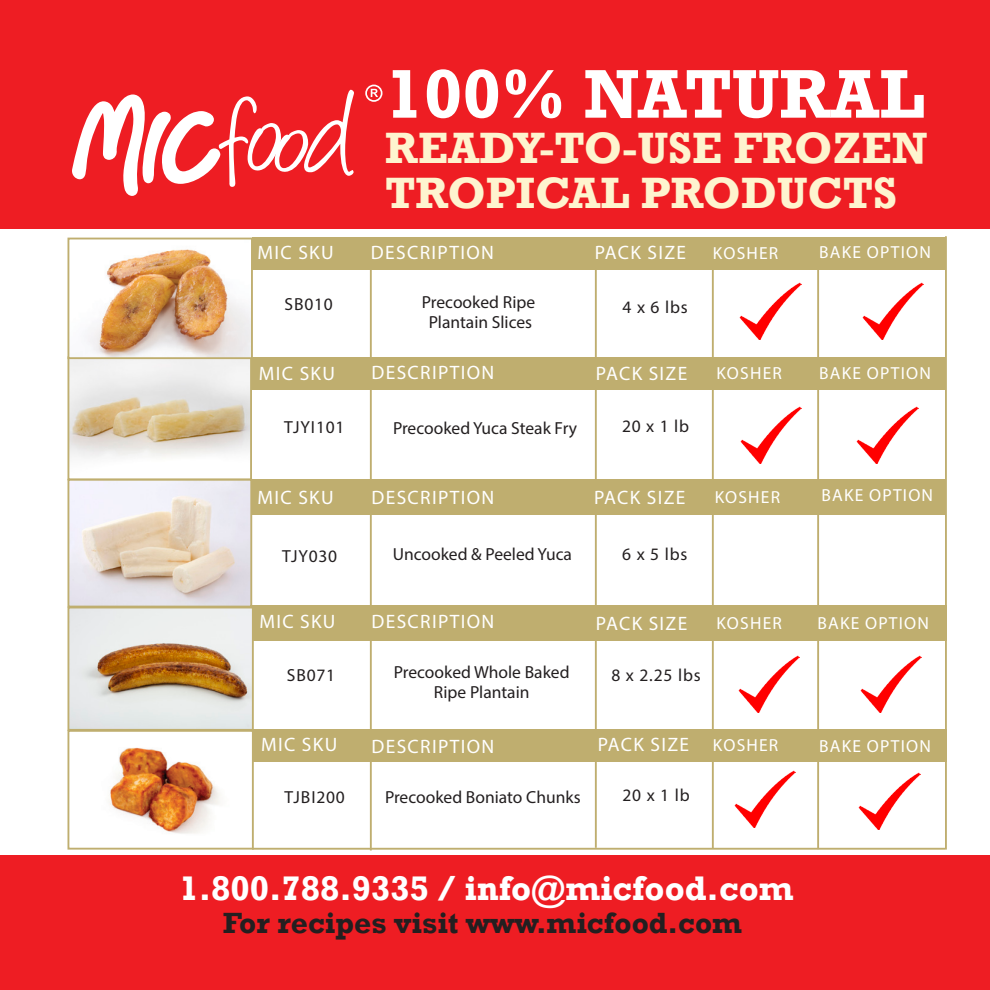
<style>
.page{position:relative;width:990px;height:990px;background:#fff}
.page>*{position:absolute;margin:0;border:0;box-sizing:border-box;transform-origin:0 0}
.t1{font:700 70px "Rockwell";color:#fff}
.t2{font:700 45px "Rockwell";color:#fef4cf}
.t3{font:700 35px "Rockwell";color:#fff}
.t4{font:700 30px "Rockwell";color:#231f20}
.t5{font:19.5px "Myriad Pro";letter-spacing:.07em;color:#fff}
.t6{font:17.5px "Myriad Pro";color:#231f20}
.t7{font:17.5px "Myriad Pro";letter-spacing:.07em;color:#fff}
.t8{font:17.5px "Myriad Pro";letter-spacing:.045em;color:#231f20}
</style>
<div class="page">
<div style="left:0;top:0;width:990px;height:229px;background:#ee1d23"></div>
<img style="left:71px;top:249px;width:179px;height:209px">
<div style="left:68px;top:356px;width:184px;height:124px;border:2px solid #bfae6f"></div>
<img style="left:71px;top:482px;width:178px;height:123px">
<div style="left:68px;top:479px;width:184px;height:129px;border:2px solid #bfae6f"></div>
<img style="left:71px;top:610px;width:180px;height:224px">
<div style="left:68px;top:607px;width:186px;height:124px;border:2px solid #bfae6f"></div>
<div style="left:68px;top:730px;width:186px;height:120px;border:2px solid #bfae6f"></div>
<div style="left:252px;top:357px;width:693px;height:33px;background:#bfae6f"></div>
<div style="left:251px;top:479px;width:694px;height:36px;background:#bfae6f"></div>
<div style="left:252px;top:605px;width:695px;height:35px;background:#bfae6f"></div>
<div style="left:252px;top:729px;width:695px;height:32px;background:#bfae6f"></div>
<div style="left:252px;top:238px;width:693px;height:32px;background:#bfae6f"></div>
<hr style="left:370px;top:239px;width:2px;height:612px;background:#bfae6f">
<hr style="left:595px;top:259px;width:2px;height:589px;background:#bfae6f">
<hr style="left:945px;top:236px;width:2px;height:614px;background:#bfae6f">
<hr style="left:252px;top:848px;width:693px;height:2px;background:#bfae6f">
<svg style="left:72px;top:90px;width:282px;height:106px"></svg>
<svg style="left:365px;top:85px;width:17px;height:17px"></svg>
<div style="left:68px;top:238px;width:185px;height:121px;border:2px solid #bfae6f"></div>
<hr style="left:712px;top:259px;width:2px;height:589px;background:#bfae6f">
<hr style="left:817px;top:260px;width:2px;height:589px;background:#bfae6f">
<img style="left:740px;top:283px;width:61px;height:57px">
<img style="left:862px;top:283px;width:62px;height:57px">
<img style="left:740px;top:407px;width:62px;height:57px">
<img style="left:857px;top:407px;width:61px;height:57px">
<img style="left:738px;top:655px;width:62px;height:57px">
<img style="left:734px;top:770px;width:62px;height:58px">
<img style="left:860px;top:656px;width:62px;height:57px">
<img style="left:859px;top:772px;width:61px;height:57px">
<div style="left:0;top:855px;width:990px;height:135px;background:#ee1d23"></div>
<p class="t1" style="left:385px;top:52px;width:541px">100% NATURAL</p>
<p class="t2" style="left:385px;top:120px;width:544px">READY-TO-USE FROZEN</p>
<p class="t2" style="left:385px;top:165px;width:513px">TROPICAL PRODUCTS</p>
<p class="t5" style="left:258px;top:241px;width:78px">MIC SKU</p>
<p class="t5" style="left:371px;top:241px;width:124px">DESCRIPTION</p>
<p class="t5" style="left:595px;top:241px;width:93px">PACK SIZE</p>
<p class="t7" style="left:713px;top:242px;width:67px">KOSHER</p>
<p class="t7" style="left:819px;top:241px;width:113px">BAKE OPTION</p>
<p class="t6" style="left:285px;top:293px;width:50px">SB010</p>
<p class="t6" style="left:422px;top:291px;width:115px">Precooked Ripe</p>
<p class="t6" style="left:429px;top:311px;width:105px">Plantain Slices</p>
<p class="t6" style="left:623px;top:296px;width:67px">4 x 6 lbs</p>
<p class="t5" style="left:259px;top:361px;width:78px">MIC SKU</p>
<p class="t5" style="left:371px;top:361px;width:124px">DESCRIPTION</p>
<p class="t5" style="left:596px;top:361px;width:93px">PACK SIZE</p>
<p class="t7" style="left:717px;top:362px;width:67px">KOSHER</p>
<p class="t7" style="left:819px;top:362px;width:113px">BAKE OPTION</p>
<p class="t8" style="left:284px;top:416px;width:62px">TJYI101</p>
<p class="t6" style="left:393px;top:418px;width:186px">Precooked Yuca Steak Fry</p>
<p class="t6" style="left:622px;top:415px;width:69px">20 x 1 lb</p>
<p class="t5" style="left:258px;top:486px;width:78px">MIC SKU</p>
<p class="t5" style="left:371px;top:486px;width:124px">DESCRIPTION</p>
<p class="t5" style="left:594px;top:486px;width:93px">PACK SIZE</p>
<p class="t7" style="left:715px;top:486px;width:67px">KOSHER</p>
<p class="t7" style="left:821px;top:484px;width:113px">BAKE OPTION</p>
<p class="t6" style="left:282px;top:545px;width:57px">TJY030</p>
<p class="t6" style="left:393px;top:544px;width:181px">Uncooked &amp; Peeled Yuca</p>
<p class="t6" style="left:622px;top:544px;width:67px">6 x 5 lbs</p>
<p class="t5" style="left:259px;top:610px;width:78px">MIC SKU</p>
<p class="t5" style="left:371px;top:610px;width:124px">DESCRIPTION</p>
<p class="t5" style="left:596px;top:612px;width:93px">PACK SIZE</p>
<p class="t7" style="left:717px;top:612px;width:67px">KOSHER</p>
<p class="t7" style="left:817px;top:612px;width:113px">BAKE OPTION</p>
<p class="t6" style="left:287px;top:664px;width:50px">SB071</p>
<p class="t6" style="left:394px;top:662px;width:177px">Precooked Whole Baked</p>
<p class="t6" style="left:434px;top:682px;width:97px">Ripe Plantain</p>
<p class="t6" style="left:611px;top:664px;width:91px">8 x 2.25 lbs</p>
<p class="t5" style="left:261px;top:732px;width:78px">MIC SKU</p>
<p class="t5" style="left:371px;top:734px;width:124px">DESCRIPTION</p>
<p class="t5" style="left:598px;top:732px;width:93px">PACK SIZE</p>
<p class="t7" style="left:713px;top:734px;width:67px">KOSHER</p>
<p class="t7" style="left:819px;top:735px;width:113px">BAKE OPTION</p>
<p class="t8" style="left:284px;top:787px;width:62px">TJBI200</p>
<p class="t6" style="left:385px;top:787px;width:197px">Precooked Boniato Chunks</p>
<p class="t6" style="left:622px;top:784px;width:69px">20 x 1 lb</p>
<p class="t3" style="left:180px;top:867px;width:615px">1.800.788.9335 / info@micfood.com</p>
<p class="t4" style="left:223px;top:905px;width:521px">For recipes visit www.micfood.com</p>
</div>
